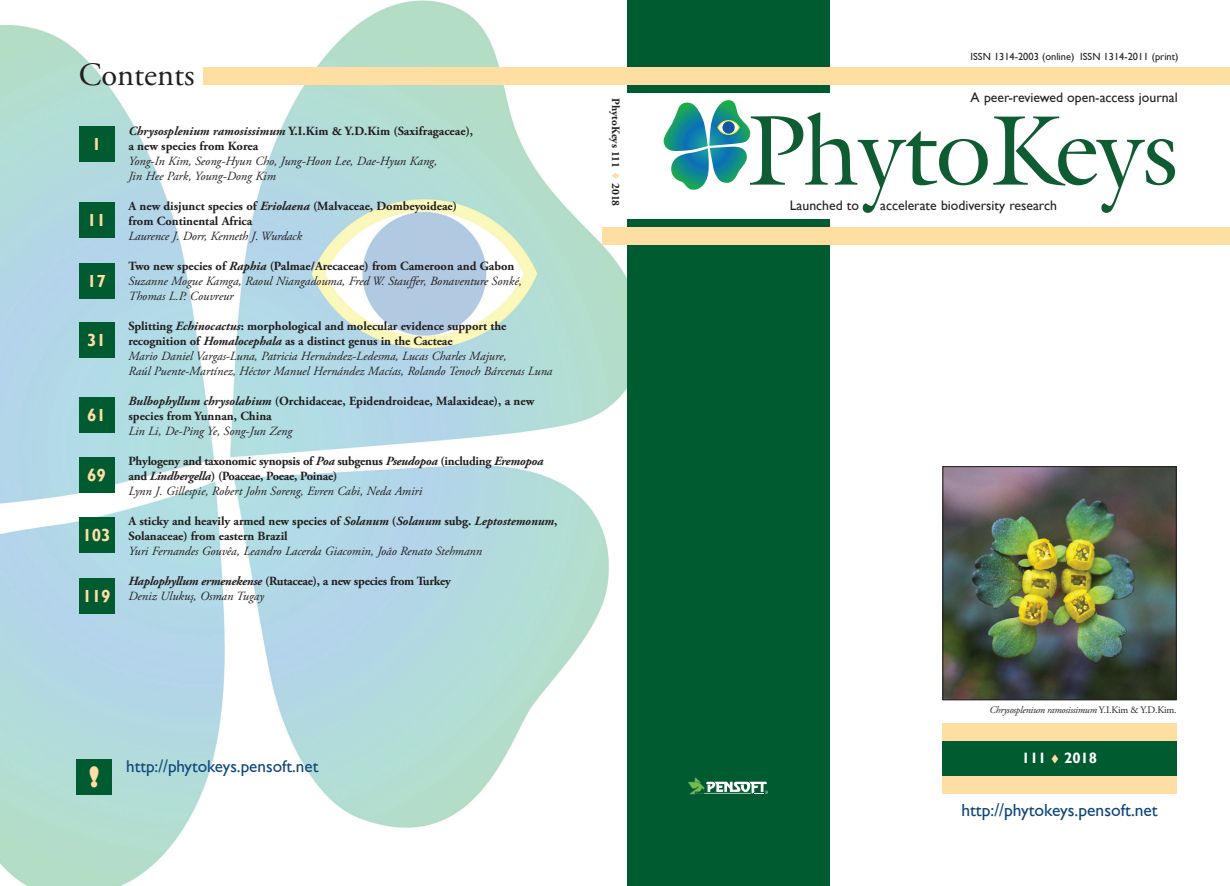
<style>
.page{position:relative;width:1230px;height:886px;background:#fff}
.page>*{position:absolute;margin:0;border:0;box-sizing:border-box;transform-origin:0 0}
.t1{font:32.5px "Adobe Garamond Pro";color:#231f20}
.t2{font:800 27.12px "Gill Sans";color:#ffdea4}
.t3{font:17.5px "Gill Sans";color:#0d467b}
.t4{font:700 17.5px "Gill Sans";color:#ffdea4}
.t5{font:17.12px "Gill Sans";color:#0d467b}
.t6{font:700 15px "Gill Sans";color:#fff}
.t7{font:13.75px "Gill Sans";color:#231f20}
.t8{font:italic 12.5px/15px "Adobe Garamond Pro";color:#231f20}
.t9{font:700 12.5px/15px "Adobe Garamond Pro";letter-spacing:-.005em;color:#231f20}
.t10{font:700 11.25px "Adobe Garamond Pro";color:#231f20}
.t11{font:10.38px "Gill Sans";color:#231f20}
.t12{font:italic 10px "Adobe Garamond Pro";letter-spacing:-.02em;color:#231f20}
.s1{font-style:italic}
.s2{font-weight:700;font-style:normal}
.s3{font-weight:700}
.s4{font-weight:400;font-style:italic}
.s5{color:#ffdea4}
.s6{font-style:normal}
</style>
<div class="page">
<img style="left:944px;top:468px;width:230px;height:230px">
<div style="left:942px;top:466px;width:234px;height:234px;border:1px solid #231f20"></div>
<img style="left:0;top:0;width:659px;height:886px">
<svg style="left:993px;top:116px;width:181px;height:97px"></svg>
<svg style="left:663px;top:100px;width:324px;height:113px"></svg>
<svg style="left:718px;top:121px;width:20px;height:13px"></svg>
<div style="left:722px;top:121px;width:12px;height:13px;background:#1056a3;border-radius:50%"></div>
<div style="left:627px;top:220px;width:202px;height:666px;background:#005b31"></div>
<div style="left:627px;top:0;width:202px;height:92px;background:#005b31"></div>
<div style="left:203px;top:67px;width:1026px;height:18px;background:#ffdea4"></div>
<div style="left:602px;top:227px;width:627px;height:17px;background:#ffdea4"></div>
<div style="left:942px;top:740px;width:234px;height:36px;background:#005b31"></div>
<div style="left:942px;top:723px;width:234px;height:17px;background:#ffdea4"></div>
<div style="left:942px;top:776px;width:234px;height:18px;background:#ffdea4"></div>
<div style="left:79px;top:126px;width:35px;height:36px;background:#005b31"></div>
<div style="left:79px;top:203px;width:35px;height:35px;background:#005b31"></div>
<div style="left:79px;top:263px;width:35px;height:35px;background:#005b31"></div>
<div style="left:79px;top:397px;width:35px;height:35px;background:#005b31"></div>
<div style="left:79px;top:322px;width:35px;height:35px;background:#005b31"></div>
<div style="left:79px;top:578px;width:35px;height:36px;background:#005b31"></div>
<div style="left:79px;top:517px;width:35px;height:36px;background:#005b31"></div>
<div style="left:79px;top:458px;width:35px;height:35px;background:#005b31"></div>
<svg style="left:687px;top:777px;width:80px;height:17px"></svg>
<div style="left:77px;top:759px;width:35px;height:35px;background:#005b31"></div>
<h1 class="t1" style="left:79px;top:55px;width:117px">Contents</h1>
<h3 class="t4" style="left:92px;top:134px;width:11px">1</h3>
<p class="t9" style="left:128px;top:124px;width:346px"><span class="s1">Chrysosplenium ramosissimum</span> Y.I.Kim &amp; Y.D.Kim (Saxifragaceae), a new species from Korea</p>
<p class="t8" style="left:128px;top:154px;width:310px">Yong-In Kim, Seong-Hyun Cho, Jung-Hoon Lee, Dae-Hyun Kang,<br>Jin Hee Park, Young-Dong Kim</p>
<p class="t9" style="left:128px;top:199px;width:330px">A new disjunct species of <span class="s1">Eriolaena</span> (Malvaceae, Dombeyoideae) from Continental Africa</p>
<p class="t8" style="left:128px;top:229px;width:175px">Laurence J. Dorr, Kenneth J. Wurdack</p>
<p class="t8" style="left:128px;top:259px;width:395px"><span class="s2">Two new species of</span> <span class="s3">Raphia</span> <span class="s2">(Palmae/Arecaceae) from Cameroon and Gabon<br></span>Suzanne Mogue Kamga, Raoul Niangadouma, Fred W. Stauffer, Bonaventure Sonké,<br>Thomas L.P. Couvreur</p>
<p class="t8" style="left:128px;top:319px;width:425px"><span class="s2">Splitting</span> <span class="s3">Echinocactus</span><span class="s2">: morphological and molecular evidence support the recognition of</span> <span class="s3">Homalocephala</span> <span class="s2">as a distinct genus in the Cacteae<br></span>Mario Daniel Vargas-Luna, Patricia Hernández-Ledesma, Lucas Charles Majure,<br>Raúl Puente-Martínez, Héctor Manuel Hernández Macías, Rolando Tenoch Bárcenas Luna</p>
<p class="t9" style="left:128px;top:394px;width:407px"><span class="s1">Bulbophyllum chrysolabium</span> (Orchidaceae, Epidendroideae, Malaxideae), a new species from Yunnan, China</p>
<p class="t8" style="left:128px;top:424px;width:165px">Lin Li, De-Ping Ye, Song-Jun Zeng</p>
<p class="t9" style="left:128px;top:454px;width:416px">Phylogeny and taxonomic synopsis of <span class="s1">Poa</span> subgenus <span class="s1">Pseudopoa</span> (including <span class="s1">Eremopoa </span>and <span class="s1">Lindbergella</span>) (Poaceae, Poeae, Poinae)<br><span class="s4">Lynn J. Gillespie, Robert John Soreng, Evren Cabi, Neda Amiri</span></p>
<p class="t9" style="left:128px;top:514px;width:430px">A sticky and heavily armed new species of <span class="s1">Solanum</span> (<span class="s1">Solanum</span> subg. <span class="s1">Leptostemonum</span>,<br>Solanaceae) from eastern Brazil</p>
<p class="t8" style="left:128px;top:544px;width:355px">Yuri Fernandes Gouvêa, Leandro Lacerda Giacomin, João Renato Stehmann</p>
<p class="t9" style="left:128px;top:574px;width:324px"><span class="s1">Haplophyllum ermenekense</span> (Rutaceae), a new species from Turkey<br><span class="s4">Deniz Ulukuş, Osman Tugay</span></p>
<h3 class="t4" style="left:87px;top:210px;width:20px">11</h3>
<h3 class="t4" style="left:87px;top:270px;width:20px">17</h3>
<h3 class="t4" style="left:87px;top:329px;width:20px">31</h3>
<h3 class="t4" style="left:87px;top:404px;width:20px">61</h3>
<h3 class="t4" style="left:87px;top:465px;width:20px">69</h3>
<h3 class="t4" style="left:82px;top:525px;width:30px">103</h3>
<h3 class="t4" style="left:82px;top:586px;width:30px">119</h3>
<p class="t10" style="left:622px;top:98px;width:110px;rotate:90deg">PhytoKeys 111 <span class="s5">▼</span> 2018</p>
<h2 class="t2" style="left:89px;top:760px;width:12px">!</h2>
<h3 class="t5" style="left:126px;top:757px;width:194px">http://phytokeys.pensoft.net</h3>
<p class="t11" style="left:970px;top:51px;width:209px">ISSN 1314-2003 (online) ISSN 1314-2011 (print)</p>
<p class="t7" style="left:970px;top:89px;width:208px">A peer-reviewed open-access journal</p>
<p class="t7" style="left:789px;top:197px;width:71px">Launched to</p>
<p class="t7" style="left:880px;top:197px;width:178px">accelerate biodiversity research</p>
<p class="t12" style="left:989px;top:703px;width:188px">Chrysosplenium ramosissimum <span class="s6">Y.I.Kim &amp; Y.D.Kim.</span></p>
<p class="t6" style="left:1021px;top:749px;width:77px">111 <span class="s5">▼</span> 2018</p>
<h3 class="t3" style="left:961px;top:800px;width:198px">http://phytokeys.pensoft.net</h3>
</div>
